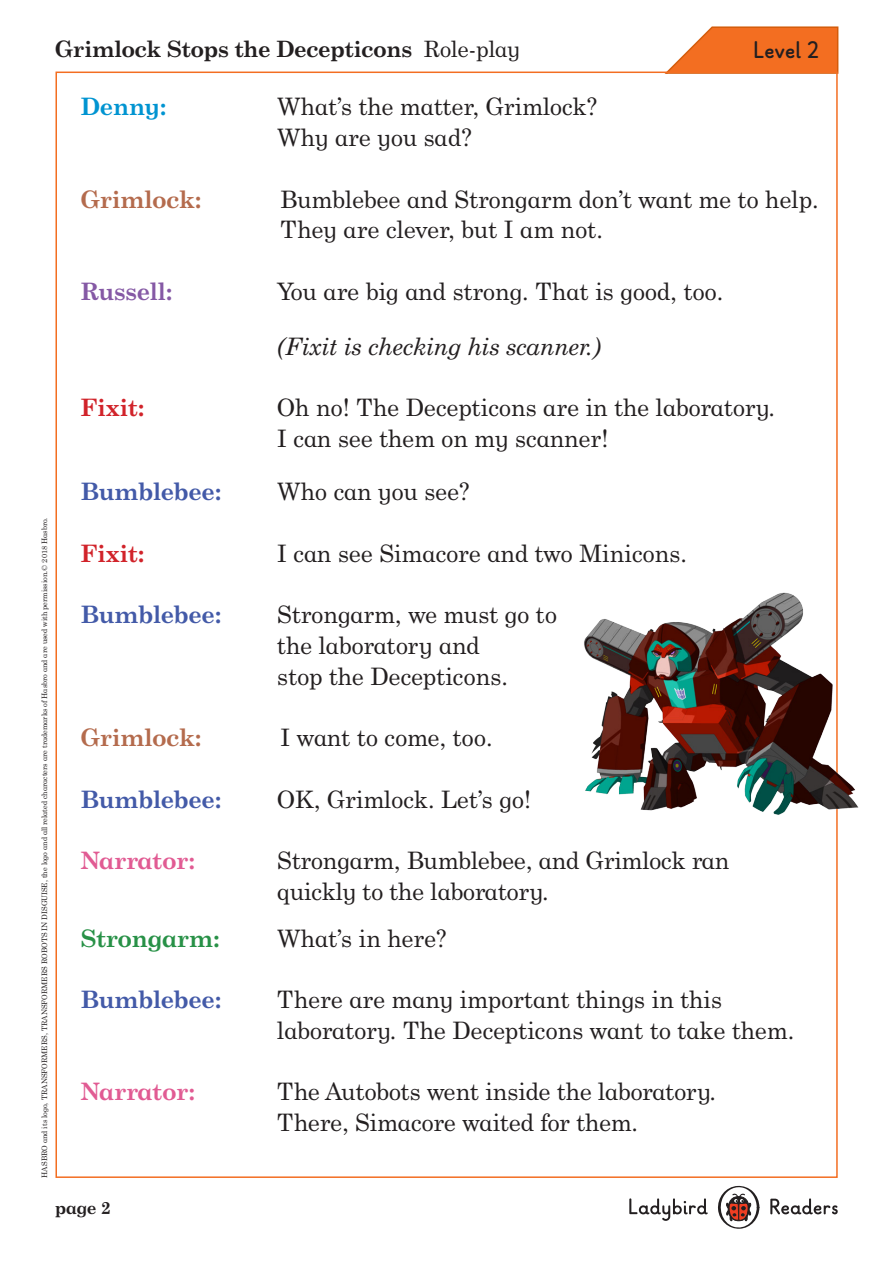
<style>
.page{position:relative;width:893px;height:1263px;background:#fff}
.page>*{position:absolute;margin:0;border:0;box-sizing:border-box;transform-origin:0 0}
.ACTIVITY_TEXT{font:24px/30.8px "Century Schlbk Penguin Inf";letter-spacing:.005em;color:#231f20}
.ACTIVITY_TEXT-2{font:700 24px "Century Schlbk Penguin Inf";letter-spacing:.005em;color:#435aa8}
.ACTIVITY_TEXT-3{font:italic 24px "Century Schlbk Penguin Inf";letter-spacing:.005em;color:#231f20}
.ACTIVITY_TEXT-4{font:700 24px "Century Schlbk Penguin Inf";letter-spacing:.005em;color:#b46b4d}
.ACTIVITY_TEXT-5{font:700 24px "Century Schlbk Penguin Inf";letter-spacing:.005em;color:#e15b93}
.ACTIVITY_TEXT-6{font:700 24px "Century Schlbk Penguin Inf";letter-spacing:.005em;color:#d1232a}
.ACTIVITY_TEXT-7{font:700 24px "Century Schlbk Penguin Inf";letter-spacing:.005em;color:#289147}
.ACTIVITY_TEXT-8{font:700 24px "Century Schlbk Penguin Inf";color:#8559a5}
.t1{font:700 24px "Ladybird Learning";color:#231f20}
.ACTIVITY_TEXT-9{font:700 24px "Century Schlbk Penguin Inf";letter-spacing:.005em;color:#0094d1}
.ACTIVITY_TEXT-10{font:700 22.5px "Century Schlbk Penguin Inf";color:#231f20}
.t2{font:700 17.25px "Century Schlbk Penguin Inf";color:#231f20}
.t3{font:7.5px "Century Schlbk Penguin Inf";color:#231f20}
.s1{font-weight:400}
</style>
<div class="page">
<svg style="left:718px;top:1185px;width:41px;height:44px"></svg>
<svg style="left:629px;top:1198px;width:79px;height:23px"></svg>
<svg style="left:770px;top:1198px;width:68px;height:16px"></svg>
<svg style="left:664px;top:26px;width:175px;height:48px;background:#f28241"></svg>
<img style="left:584px;top:582px;width:275px;height:276px">
<p class="ACTIVITY_TEXT-10" style="left:55px;top:36px;width:466px">Grimlock Stops the Decepticons <span class="s1">Role-play</span></p>
<p class="t1" style="left:753px;top:36px;width:67px">Level 2</p>
<p class="t3" style="left:40px;top:1178px;width:662px;rotate:-90deg">HASBRO and its logo, TRANSFORMERS, TRANSFORMERS ROBOTS IN DISGUISE, the logo and all related characters are trademarks of Hasbro and are used with permission.© 2018 Hasbro.</p>
<p class="ACTIVITY_TEXT-9" style="left:81px;top:92px;width:87px">Denny:</p>
<p class="ACTIVITY_TEXT" style="left:277px;top:91px;width:322px">What’s the matter, Grimlock?<br>Why are you sad?</p>
<p class="ACTIVITY_TEXT-4" style="left:81px;top:185px;width:122px">Grimlock:</p>
<p class="ACTIVITY_TEXT" style="left:281px;top:183px;width:539px">Bumblebee and Strongarm don’t want me to help.<br>They are clever, but I am not.</p>
<p class="ACTIVITY_TEXT-8" style="left:81px;top:277px;width:93px">Russell:</p>
<p class="ACTIVITY_TEXT" style="left:277px;top:275px;width:448px">You are big and strong. That is good, too.</p>
<p class="ACTIVITY_TEXT-3" style="left:277px;top:331px;width:325px">(Fixit is checking his scanner.)</p>
<p class="ACTIVITY_TEXT-6" style="left:81px;top:393px;width:65px">Fixit:</p>
<p class="ACTIVITY_TEXT" style="left:277px;top:392px;width:499px">Oh no! The Decepticons are in the laboratory.<br>I can see them on my scanner!</p>
<p class="ACTIVITY_TEXT-2" style="left:81px;top:477px;width:142px">Bumblebee:</p>
<p class="ACTIVITY_TEXT" style="left:277px;top:476px;width:194px">Who can you see?</p>
<p class="ACTIVITY_TEXT-6" style="left:81px;top:539px;width:65px">Fixit:</p>
<p class="ACTIVITY_TEXT" style="left:277px;top:537px;width:411px">I can see Simacore and two Minicons.</p>
<p class="ACTIVITY_TEXT-2" style="left:81px;top:600px;width:142px">Bumblebee:</p>
<p class="ACTIVITY_TEXT" style="left:277px;top:599px;width:281px">Strongarm, we must go to the laboratory and<br>stop the Decepticons.</p>
<p class="ACTIVITY_TEXT-4" style="left:81px;top:723px;width:122px">Grimlock:</p>
<p class="ACTIVITY_TEXT" style="left:281px;top:722px;width:214px">I want to come, too.</p>
<p class="ACTIVITY_TEXT-2" style="left:81px;top:785px;width:142px">Bumblebee:</p>
<p class="ACTIVITY_TEXT" style="left:277px;top:783px;width:255px">OK, Grimlock. Let’s go!</p>
<p class="ACTIVITY_TEXT-5" style="left:81px;top:846px;width:116px">Narrator:</p>
<p class="ACTIVITY_TEXT" style="left:277px;top:845px;width:453px">Strongarm, Bumblebee, and Grimlock ran quickly to the laboratory.</p>
<p class="ACTIVITY_TEXT-7" style="left:81px;top:923px;width:141px">Strongarm:</p>
<p class="ACTIVITY_TEXT" style="left:277px;top:922px;width:171px">What’s in here?</p>
<p class="ACTIVITY_TEXT-2" style="left:81px;top:985px;width:142px">Bumblebee:</p>
<p class="ACTIVITY_TEXT" style="left:277px;top:983px;width:446px">There are many important things in this</p>
<p class="ACTIVITY_TEXT" style="left:277px;top:1014px;width:518px">laboratory. The Decepticons want to take them.</p>
<p class="ACTIVITY_TEXT-5" style="left:81px;top:1077px;width:116px">Narrator:</p>
<p class="ACTIVITY_TEXT" style="left:277px;top:1076px;width:440px">The Autobots went inside the laboratory.<br>There, Simacore waited for them.</p>
<p class="t2" style="left:55px;top:1197px;width:57px">page 2</p>
</div>
